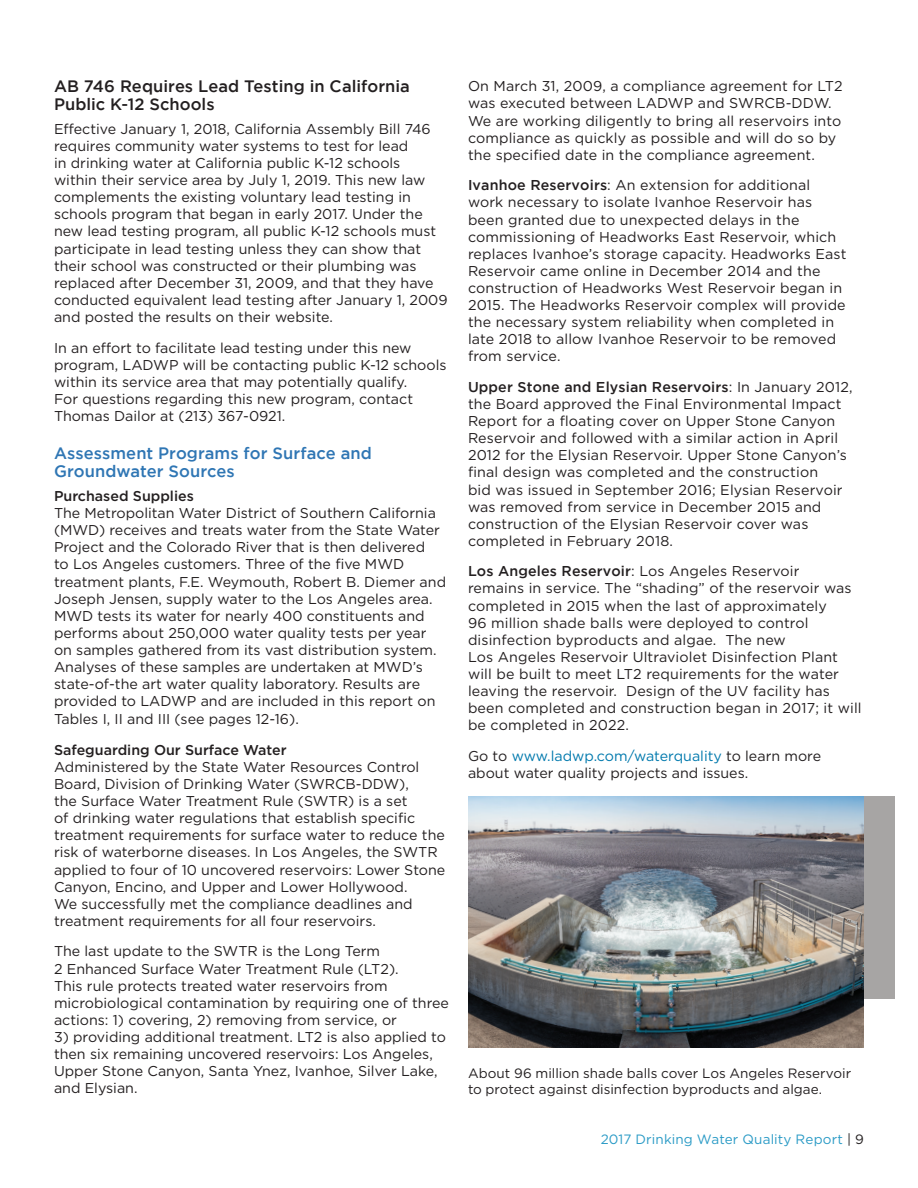
<style>
.page{position:relative;width:918px;height:1188px;background:#fff}
.page>*{position:absolute;margin:0;border:0;box-sizing:border-box;transform-origin:0 0}
.t1{font:500 16.5px/18px "Gotham";color:#231f20}
.t2{font:500 16.5px/18px "Gotham";letter-spacing:.005em;color:#2f76b4}
.t3{font:14.25px/17.1px "Gotham";color:#231f20}
.t4{font:500 14.25px "Gotham";color:#231f20}
.t5{font:13.5px/16.2px "Gotham";color:#231f20}
.t6{font:13.5px "Gotham";letter-spacing:.01em;color:#2b9bc6}
.s1{font-weight:500}
.s2{color:#0079ad}
.s3{color:#231f20}
</style>
<div class="page">
<img style="left:468px;top:797px;width:396px;height:251px">
<div style="left:864px;top:797px;width:30px;height:202px;background:#a7a5a4"></div>
<p class="t1" style="left:54px;top:77px;width:357px">AB 746 Requires Lead Testing in California<br>Public K-12 Schools</p>
<p class="t3" style="left:54px;top:120px;width:395px">Effective January 1, 2018, California Assembly Bill 746 requires community water systems to test for lead<br>in drinking water at California public K-12 schools<br>within their service area by July 1, 2019. This new law complements the existing voluntary lead testing in schools program that began in early 2017. Under the new lead testing program, all public K-12 schools must participate in lead testing unless they can show that their school was constructed or their plumbing was replaced after December 31, 2009, and that they have conducted equivalent lead testing after January 1, 2009 and posted the results on their website.</p>
<p class="t3" style="left:54px;top:339px;width:394px">In an effort to facilitate lead testing under this new program, LADWP will be contacting public K-12 schools within its service area that may potentially qualify.<br>For questions regarding this new program, contact Thomas Dailor at (213) 367-0921.</p>
<p class="t2" style="left:54px;top:444px;width:319px">Assessment Programs for Surface and<br>Groundwater Sources</p>
<p class="t4" style="left:54px;top:487px;width:141px">Purchased Supplies</p>
<p class="t3" style="left:54px;top:504px;width:394px">The Metropolitan Water District of Southern California (MWD) receives and treats water from the State Water Project and the Colorado River that is then delivered<br>to Los Angeles customers. Three of the five MWD treatment plants, F.E. Weymouth, Robert B. Diemer and Joseph Jensen, supply water to the Los Angeles area.<br>MWD tests its water for nearly 400 constituents and performs about 250,000 water quality tests per year on samples gathered from its vast distribution system.<br>Analyses of these samples are undertaken at MWD’s state-of-the art water quality laboratory. Results are provided to LADWP and are included in this report on Tables I, II and III (see pages 12-16).</p>
<p class="t4" style="left:54px;top:740px;width:234px">Safeguarding Our Surface Water</p>
<p class="t3" style="left:54px;top:758px;width:393px">Administered by the State Water Resources Control Board, Division of Drinking Water (SWRCB-DDW),<br>the Surface Water Treatment Rule (SWTR) is a set<br>of drinking water regulations that establish specific treatment requirements for surface water to reduce the risk of waterborne diseases. In Los Angeles, the SWTR applied to four of 10 uncovered reservoirs: Lower Stone Canyon, Encino, and Upper and Lower Hollywood.<br>We successfully met the compliance deadlines and treatment requirements for all four reservoirs.</p>
<p class="t3" style="left:54px;top:943px;width:397px">The last update to the SWTR is the Long Term<br>2 Enhanced Surface Water Treatment Rule (LT2).<br>This rule protects treated water reservoirs from microbiological contamination by requiring one of three actions: 1) covering, 2) removing from service, or</p>
<p class="t3" style="left:54px;top:1028px;width:394px">3) providing additional treatment. LT2 is also applied to then six remaining uncovered reservoirs: Los Angeles, Upper Stone Canyon, Santa Ynez, Ivanhoe, Silver Lake, and Elysian.</p>
<p class="t3" style="left:468px;top:77px;width:376px">On March 31, 2009, a compliance agreement for LT2 was executed between LADWP and SWRCB-DDW.<br>We are working diligently to bring all reservoirs into compliance as quickly as possible and will do so by the specified date in the compliance agreement.</p>
<p class="t3" style="left:468px;top:176px;width:380px"><span class="s1">Ivanhoe Reservoirs</span>: An extension for additional work necessary to isolate Ivanhoe Reservoir has been granted due to unexpected delays in the commissioning of Headworks East Reservoir, which replaces Ivanhoe’s storage capacity. Headworks East Reservoir came online in December 2014 and the construction of Headworks West Reservoir began in 2015. The Headworks Reservoir complex will provide the necessary system reliability when completed in late 2018 to allow Ivanhoe Reservoir to be removed from service.</p>
<p class="t3" style="left:468px;top:378px;width:386px"><span class="s1">Upper Stone and Elysian Reservoirs</span>: In January 2012, the Board approved the Final Environmental Impact Report for a floating cover on Upper Stone Canyon Reservoir and followed with a similar action in April 2012 for the Elysian Reservoir. Upper Stone Canyon’s final design was completed and the construction<br>bid was issued in September 2016; Elysian Reservoir was removed from service in December 2015 and construction of the Elysian Reservoir cover was completed in February 2018.</p>
<p class="t3" style="left:468px;top:563px;width:395px"><span class="s1">Los Angeles Reservoir</span>: Los Angeles Reservoir<br>remains in service. The “shading” of the reservoir was completed in 2015 when the last of approximately<br>96 million shade balls were deployed to control disinfection byproducts and algae. The new<br>Los Angeles Reservoir Ultraviolet Disinfection Plant will be built to meet LT2 requirements for the water leaving the reservoir. Design of the UV facility has been completed and construction began in 2017; it will be completed in 2022.</p>
<p class="t3" style="left:468px;top:747px;width:355px">Go to <span class="s2">www.ladwp.com/waterquality</span> to learn more about water quality projects and issues.</p>
<p class="t5" style="left:468px;top:1065px;width:385px">About 96 million shade balls cover Los Angeles Reservoir to protect against disinfection byproducts and algae.</p>
<p class="t6" style="left:601px;top:1131px;width:265px">2017 Drinking Water Quality Report <span class="s3">| 9</span></p>
</div>
